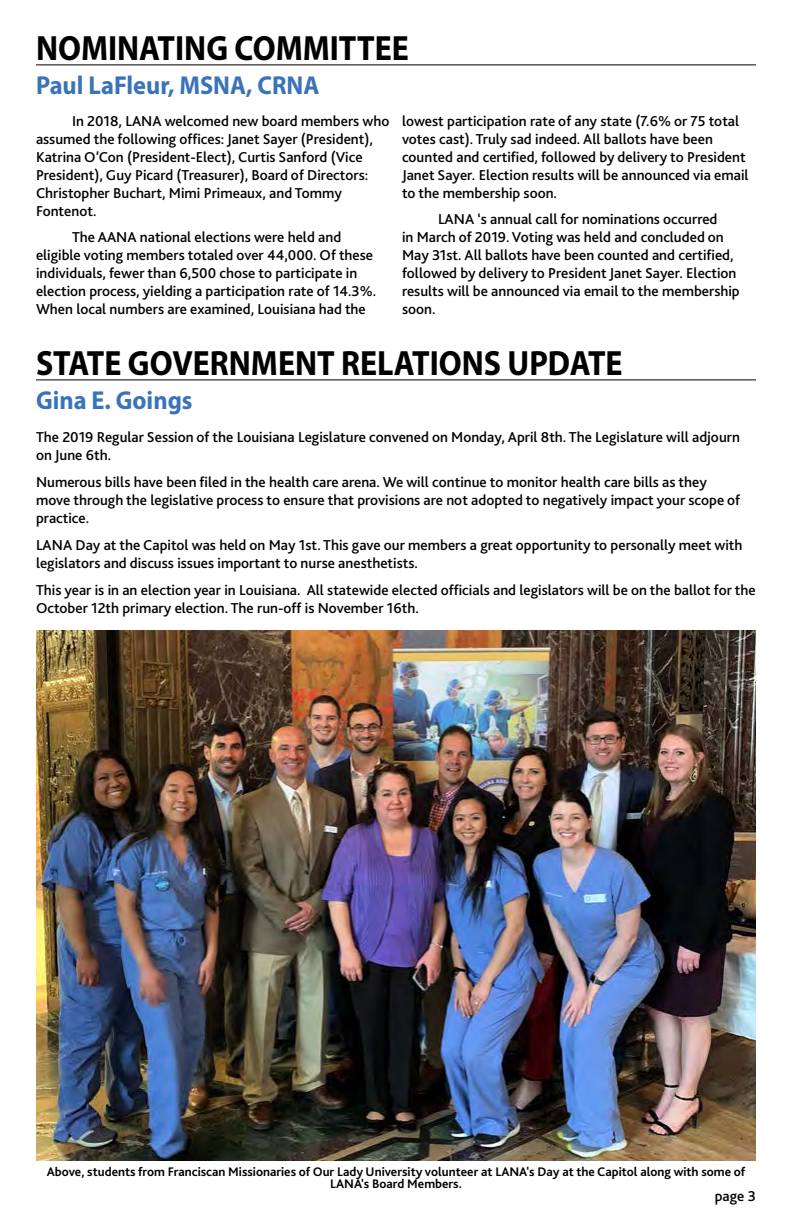
<style>
.page{position:relative;width:792px;height:1224px;background:#fff}
.page>*{position:absolute;margin:0;border:0;box-sizing:border-box;transform-origin:0 0}
.t1{font:700 35.2px "Myriad Pro";color:#000;scale:.91 1}
.t2{font:700 26px "Myriad Pro";color:#3b73b9;scale:.94 1}
.t3{font:500 15px/18px "Bliss 2";color:#000}
.t4{font:700 13px/12px "Bliss 2";color:#000;text-align:center}
</style>
<div class="page">
<hr style="left:36px;top:64px;width:720px;height:1px;background:#000">
<hr style="left:36px;top:380px;width:720px;height:1px;background:#000">
<img style="left:36px;top:631px;width:720px;height:529px">
<h1 class="t1" style="left:36px;top:25px;width:411px">NOMINATING COMMITTEE</h1>
<h2 class="t2" style="left:36px;top:68px;width:303px">Paul LaFleur, MSNA, CRNA</h2>
<p class="t3" style="left:36px;top:111px;width:355px;text-indent:36px">In 2018, LANA welcomed new board members who assumed the following offices: Janet Sayer (President), Katrina O’Con (President-Elect), Curtis Sanford (Vice President), Guy Picard (Treasurer), Board of Directors:<br>Christopher Buchart, Mimi Primeaux, and Tommy Fontenot.</p>
<p class="t3" style="left:36px;top:228px;width:342px;text-indent:36px">The AANA national elections were held and eligible voting members totaled over 44,000. Of these individuals, fewer than 6,500 chose to participate in election process, yielding a participation rate of 14.3%.<br>When local numbers are examined, Louisiana had the</p>
<p class="t3" style="left:402px;top:111px;width:348px">lowest participation rate of any state (7.6% or 75 total votes cast). Truly sad indeed. All ballots have been counted and certified, followed by delivery to President Janet Sayer. Election results will be announced via email to the membership soon.</p>
<p class="t3" style="left:402px;top:210px;width:339px;text-indent:36px">LANA ‘s annual call for nominations occurred<br>in March of 2019. Voting was held and concluded on May 31st. All ballots have been counted and certified, followed by delivery to President Janet Sayer. Election results will be announced via email to the membership soon.</p>
<h1 class="t1" style="left:36px;top:340px;width:646px">STATE GOVERNMENT RELATIONS UPDATE</h1>
<h2 class="t2" style="left:36px;top:383px;width:168px">Gina E. Goings</h2>
<p class="t3" style="left:36px;top:428px;width:706px">The 2019 Regular Session of the Louisiana Legislature convened on Monday, April 8th. The Legislature will adjourn on June 6th.</p>
<p class="t3" style="left:36px;top:473px;width:706px">Numerous bills have been filed in the health care arena. We will continue to monitor health care bills as they move through the legislative process to ensure that provisions are not adopted to negatively impact your scope of practice.</p>
<p class="t3" style="left:36px;top:535px;width:708px">LANA Day at the Capitol was held on May 1st. This gave our members a great opportunity to personally meet with legislators and discuss issues important to nurse anesthetists.</p>
<p class="t3" style="left:36px;top:580px;width:721px">This year is in an election year in Louisiana. All statewide elected officials and legislators will be on the ballot for the<br>October 12th primary election. The run-off is November 16th.</p>
<p class="t4" style="left:47px;top:1165px;width:700px">Above, students from Franciscan Missionaries of Our Lady University volunteer at LANA's Day at the Capitol along with some of<br>LANA's Board Members.</p>
<p class="t3" style="left:715px;top:1187px;width:43px">page 3</p>
</div>
